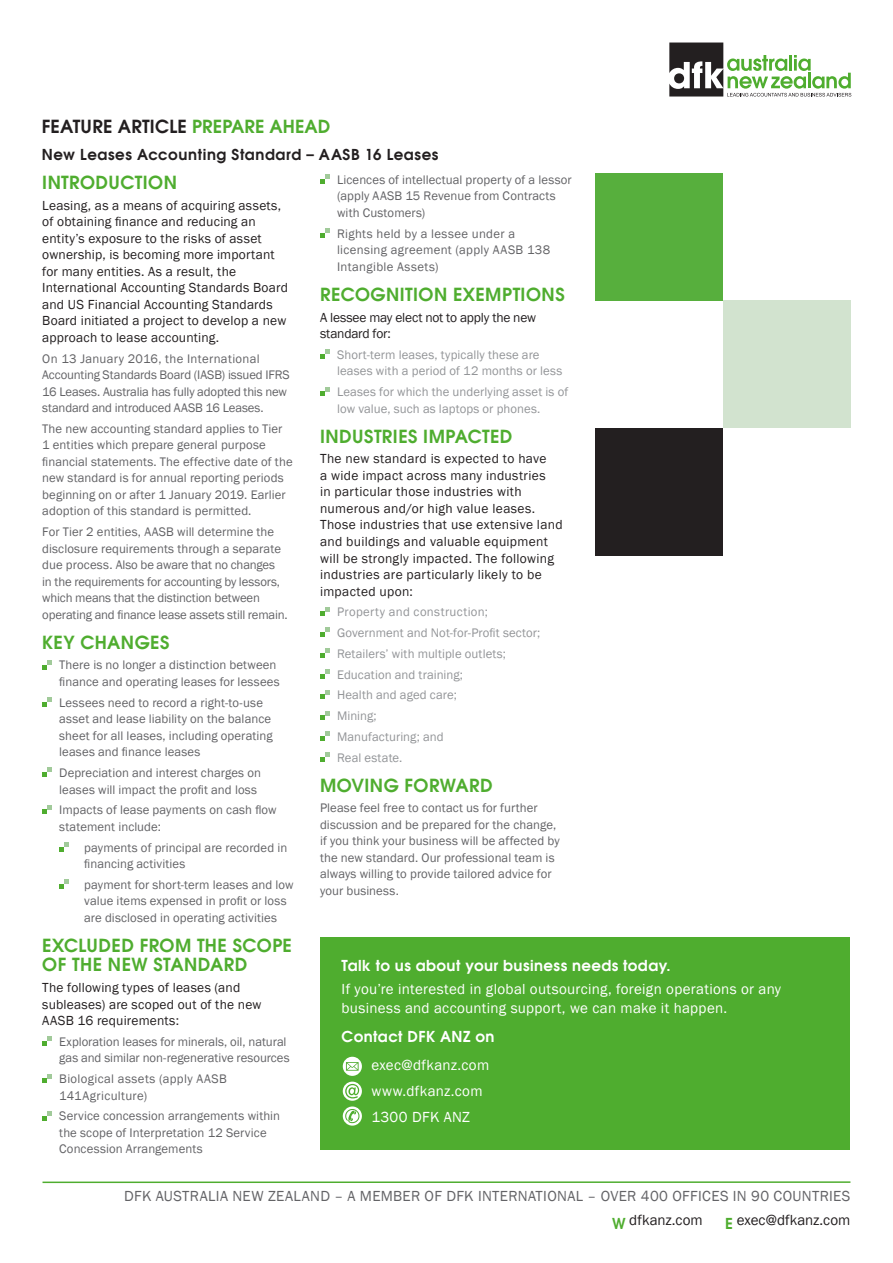
<style>
.page{position:relative;width:893px;height:1263px;background:#fff}
.page>*{position:absolute;margin:0;border:0;box-sizing:border-box;transform-origin:0 0}
._2015_DFK-Header{font:600 18px/19.5px "Avant Garde";letter-spacing:.025em;color:#4fad2f}
._2015_DFK-Header-2{font:600 18px "Avant Garde";letter-spacing:.005em;color:#231f20}
._2015_DFK-BodyCopy-R{font:600 18px "Avant Garde";letter-spacing:.02em;color:#4fad2f}
._2015_DFK_GreenBox_S{font:15px/18.8px "Franklin Gothic";letter-spacing:.02em;color:#fff}
.t1{font:15px "Franklin Gothic";letter-spacing:.025em;color:#636366}
._2015_DFK_HeaderSub{font:600 15px "Avant Garde";letter-spacing:.03em;color:#fff}
._2015_DFK_HeaderSub-2{font:600 15px "Avant Garde";letter-spacing:.035em;color:#231f20}
.t2{font:15px "Franklin Gothic";color:#231f20}
._2015_DFK-BodyCopy-R-2{font:13.5px/16.5px "Franklin Gothic";letter-spacing:.02em;color:#231f20}
._2015_DFK-BodyCopy-R-3{font:13.5px/16.5px "Franklin Gothic";letter-spacing:-.015em;color:#231f20}
._2015_DFK-BodyCopy-L{font:12.75px/16.5px "Franklin Gothic";letter-spacing:.005em;color:#636366}
._2015_DFK-BodyCopy-L-2{font:12.75px/16.5px "Franklin Gothic";letter-spacing:.01em;color:#939598}
._2015_DFK-BodyCopy-L-3{font:12.75px/16.5px "Franklin Gothic";letter-spacing:.025em;color:#636366}
._2015_DFK-BodyCopy-L-4{font:12.75px/16.5px "Franklin Gothic";letter-spacing:.03em;color:#636366}
._2015_DFK-BodyCopy-L-5{font:12.75px "Franklin Gothic";letter-spacing:.03em;color:#939598}
.s1{color:#4fad2f}
.s2{font-family:"Avant Garde";font-weight:600;color:#4fad2f}
</style>
<div class="page">
<svg style="left:669px;top:43px;width:182px;height:54px"></svg>
<hr style="left:43px;top:1181px;width:807px;height:2px;background:#4fad2f">
<div style="left:320px;top:938px;width:530px;height:212px;background:#4fad2f"></div>
<svg style="left:343px;top:1057px;width:19px;height:68px"></svg>
<div style="left:595px;top:428px;width:128px;height:128px;background:#231f20"></div>
<div style="left:723px;top:301px;width:127px;height:127px;background:#d2e3cf"></div>
<div style="left:595px;top:173px;width:128px;height:128px;background:#57af3d"></div>
<svg style="left:42px;top:660px;width:10px;height:9px"></svg>
<svg style="left:42px;top:697px;width:10px;height:10px"></svg>
<svg style="left:42px;top:768px;width:10px;height:9px"></svg>
<svg style="left:42px;top:805px;width:10px;height:9px"></svg>
<svg style="left:59px;top:842px;width:10px;height:9px"></svg>
<svg style="left:59px;top:879px;width:10px;height:10px"></svg>
<svg style="left:42px;top:1036px;width:10px;height:10px"></svg>
<svg style="left:42px;top:1074px;width:10px;height:9px"></svg>
<svg style="left:42px;top:1111px;width:10px;height:9px"></svg>
<svg style="left:320px;top:175px;width:9px;height:9px"></svg>
<svg style="left:320px;top:228px;width:9px;height:10px"></svg>
<svg style="left:320px;top:349px;width:9px;height:10px"></svg>
<svg style="left:320px;top:387px;width:9px;height:9px"></svg>
<svg style="left:320px;top:607px;width:9px;height:9px"></svg>
<svg style="left:320px;top:628px;width:9px;height:9px"></svg>
<svg style="left:320px;top:648px;width:9px;height:10px"></svg>
<svg style="left:320px;top:669px;width:9px;height:9px"></svg>
<svg style="left:320px;top:690px;width:9px;height:9px"></svg>
<svg style="left:320px;top:711px;width:9px;height:9px"></svg>
<svg style="left:320px;top:731px;width:9px;height:10px"></svg>
<svg style="left:320px;top:752px;width:9px;height:9px"></svg>
<p class="_2015_DFK-Header-2" style="left:42px;top:114px;width:290px">FEATURE ARTICLE <span class="s1">PREPARE AHEAD</span></p>
<p class="_2015_DFK_HeaderSub-2" style="left:42px;top:145px;width:398px">New Leases Accounting Standard – AASB 16 Leases</p>
<p class="_2015_DFK-BodyCopy-R" style="left:42px;top:171px;width:136px">INTRODUCTION</p>
<p class="_2015_DFK-BodyCopy-R-2" style="left:42px;top:197px;width:247px">Leasing, as a means of acquiring assets, of obtaining finance and reducing an entity’s exposure to the risks of asset ownership, is becoming more important for many entities. As a result, the International Accounting Standards Board and US Financial Accounting Standards Board initiated a project to develop a new approach to lease accounting.</p>
<p class="_2015_DFK-BodyCopy-L" style="left:42px;top:350px;width:249px">On 13 January 2016, the International Accounting Standards Board (IASB) issued IFRS 16 Leases. Australia has fully adopted this new standard and introduced AASB 16 Leases.</p>
<p class="_2015_DFK-BodyCopy-L" style="left:42px;top:421px;width:252px">The new accounting standard applies to Tier 1 entities which prepare general purpose financial statements. The effective date of the new standard is for annual reporting periods beginning on or after 1 January 2019. Earlier adoption of this standard is permitted.</p>
<p class="_2015_DFK-BodyCopy-L" style="left:42px;top:524px;width:247px">For Tier 2 entities, AASB will determine the disclosure requirements through a separate due process. Also be aware that no changes in the requirements for accounting by lessors, which means that the distinction between operating and finance lease assets still remain.</p>
<p class="_2015_DFK-Header" style="left:42px;top:632px;width:129px">KEY CHANGES</p>
<p class="_2015_DFK-BodyCopy-L" style="left:59px;top:657px;width:222px">There is no longer a distinction between finance and operating leases for lessees</p>
<p class="_2015_DFK-BodyCopy-L" style="left:59px;top:694px;width:215px">Lessees need to record a right-to-use asset and lease liability on the balance sheet for all leases, including operating leases and finance leases</p>
<p class="_2015_DFK-BodyCopy-L" style="left:59px;top:765px;width:203px">Depreciation and interest charges on leases will impact the profit and loss</p>
<p class="_2015_DFK-BodyCopy-L" style="left:59px;top:802px;width:219px">Impacts of lease payments on cash flow statement include:</p>
<p class="_2015_DFK-BodyCopy-L" style="left:84px;top:839px;width:205px">payments of principal are recorded in financing activities</p>
<p class="_2015_DFK-BodyCopy-L" style="left:84px;top:876px;width:211px">payment for short-term leases and low value items expensed in profit or loss are disclosed in operating activities</p>
<p class="_2015_DFK-Header" style="left:42px;top:935px;width:251px">EXCLUDED FROM THE SCOPE<br>OF THE NEW STANDARD</p>
<p class="_2015_DFK-BodyCopy-R-2" style="left:42px;top:980px;width:221px">The following types of leases (and subleases) are scoped out of the new<br>AASB 16 requirements:</p>
<p class="_2015_DFK-BodyCopy-L" style="left:59px;top:1034px;width:232px">Exploration leases for minerals, oil, natural gas and similar non-regenerative resources</p>
<p class="_2015_DFK-BodyCopy-L-4" style="left:59px;top:1071px;width:169px">Biological assets (apply AASB<br>141Agriculture)</p>
<p class="_2015_DFK-BodyCopy-L" style="left:59px;top:1108px;width:222px">Service concession arrangements within the scope of Interpretation 12 Service<br>Concession Arrangements</p>
<p class="_2015_DFK-BodyCopy-L" style="left:337px;top:172px;width:236px">Licences of intellectual property of a lessor (apply AASB 15 Revenue from Contracts with Customers)</p>
<p class="_2015_DFK-BodyCopy-L-3" style="left:337px;top:225px;width:215px">Rights held by a lessee under a licensing agreement (apply AASB 138<br>Intangible Assets)</p>
<p class="_2015_DFK-Header" style="left:320px;top:284px;width:246px">RECOGNITION EXEMPTIONS</p>
<p class="_2015_DFK-BodyCopy-R-3" style="left:320px;top:309px;width:217px">A lessee may elect not to apply the new standard for:</p>
<p class="_2015_DFK-BodyCopy-L-2" style="left:337px;top:347px;width:227px">Short-term leases, typically these are leases with a period of 12 months or less</p>
<p class="_2015_DFK-BodyCopy-L-2" style="left:337px;top:384px;width:233px">Leases for which the underlying asset is of low value, such as laptops or phones.</p>
<p class="_2015_DFK-Header" style="left:320px;top:426px;width:194px">INDUSTRIES IMPACTED</p>
<p class="_2015_DFK-BodyCopy-R-2" style="left:320px;top:451px;width:244px">The new standard is expected to have<br>a wide impact across many industries<br>in particular those industries with numerous and/or high value leases.<br>Those industries that use extensive land and buildings and valuable equipment will be strongly impacted. The following industries are particularly likely to be impacted upon:</p>
<p class="_2015_DFK-BodyCopy-L-5" style="left:337px;top:604px;width:153px">Property and construction;</p>
<p class="_2015_DFK-BodyCopy-L-2" style="left:337px;top:625px;width:205px">Government and Not-for-Profit sector;</p>
<p class="_2015_DFK-BodyCopy-L-2" style="left:337px;top:645px;width:170px">Retailers’ with multiple outlets;</p>
<p class="_2015_DFK-BodyCopy-L-2" style="left:337px;top:666px;width:128px">Education and training;</p>
<p class="_2015_DFK-BodyCopy-L-2" style="left:337px;top:687px;width:121px">Health and aged care;</p>
<p class="_2015_DFK-BodyCopy-L-2" style="left:337px;top:708px;width:41px">Mining;</p>
<p class="_2015_DFK-BodyCopy-L-2" style="left:337px;top:728px;width:108px">Manufacturing; and</p>
<p class="_2015_DFK-BodyCopy-L-2" style="left:337px;top:749px;width:67px">Real estate.</p>
<p class="_2015_DFK-Header" style="left:320px;top:775px;width:174px">MOVING FORWARD</p>
<p class="_2015_DFK-BodyCopy-L" style="left:320px;top:800px;width:241px">Please feel free to contact us for further discussion and be prepared for the change, if you think your business will be affected by the new standard. Our professional team is always willing to provide tailored advice for your business.</p>
<p class="_2015_DFK_HeaderSub" style="left:342px;top:955px;width:331px">Talk to us about your business needs today.</p>
<p class="_2015_DFK_GreenBox_S" style="left:342px;top:980px;width:441px">If you’re interested in global outsourcing, foreign operations or any business and accounting support, we can make it happen.</p>
<p class="_2015_DFK_HeaderSub" style="left:342px;top:1027px;width:154px">Contact DFK ANZ on</p>
<p class="_2015_DFK_GreenBox_S" style="left:371px;top:1056px;width:119px">exec@dfkanz.com</p>
<p class="_2015_DFK_GreenBox_S" style="left:371px;top:1082px;width:113px">www.dfkanz.com</p>
<p class="_2015_DFK_GreenBox_S" style="left:371px;top:1108px;width:100px">1300 DFK ANZ</p>
<p class="t1" style="left:124px;top:1187px;width:728px">DFK AUSTRALIA NEW ZEALAND – A MEMBER OF DFK INTERNATIONAL – OVER 400 OFFICES IN 90 COUNTRIES</p>
<p class="t2" style="left:612px;top:1211px;width:92px"><span class="s2">W</span> dfkanz.com</p>
<p class="t2" style="left:725px;top:1211px;width:127px"><span class="s2">E</span> exec@dfkanz.com</p>
</div>
